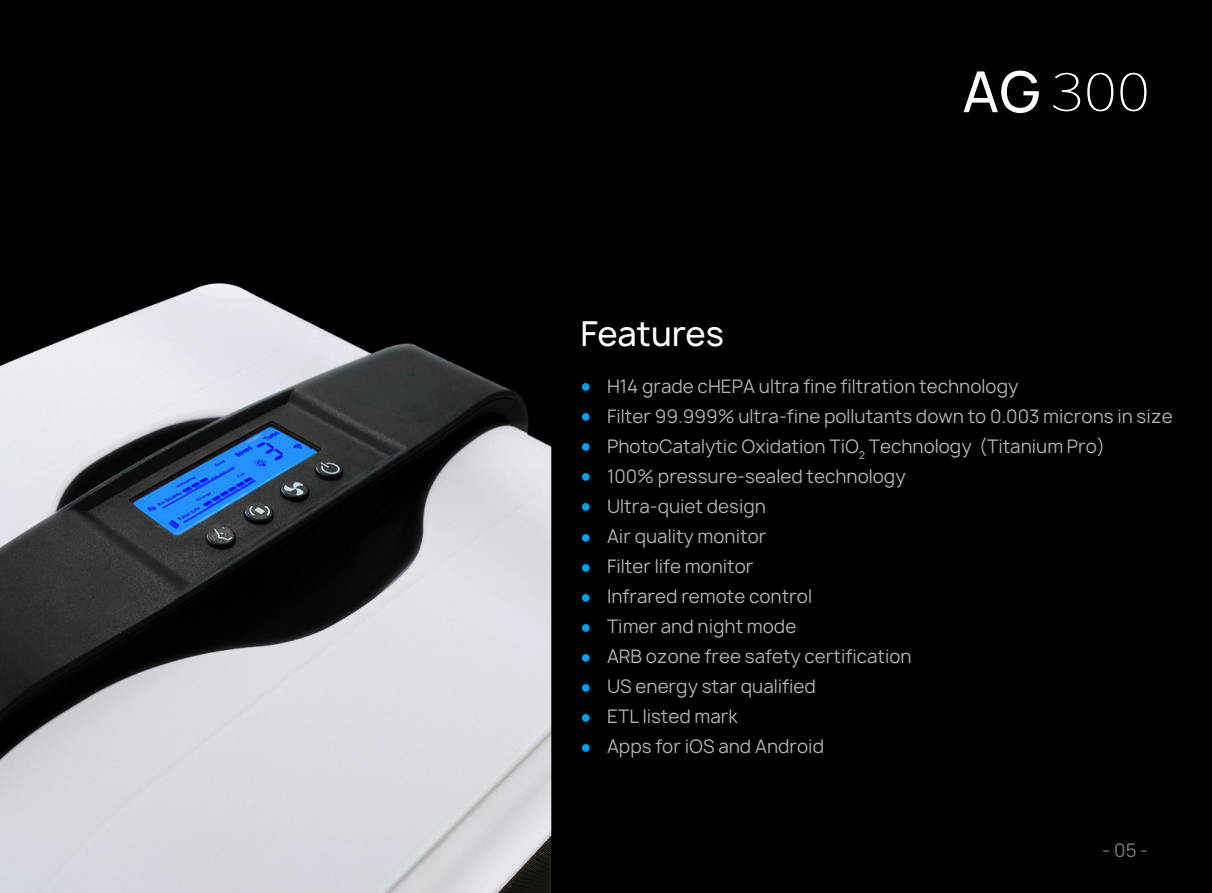
<style>
.page{position:relative;width:1212px;height:893px;background:#fff}
.page>*{position:absolute;margin:0;border:0;box-sizing:border-box;transform-origin:0 0}
.t1{font:200 51.3px "Source Han Sans CN";color:#fff;scale:1.24 1}
.t2{font:500 33px "Manrope";color:#fff}
.t3{font:18px/30px "Manrope";color:#fff}
.t4{font:18px/30px "Arial";color:#00a0e9;text-align:justify}
.s1{font-family:"Manrope";font-weight:500;font-size:54.3px}
</style>
<div class="page">
<img style="left:0;top:0;width:1212px;height:893px">
<h1 class="t1" style="left:962px;top:63px;width:153px"><span class="s1">AG</span> 300</h1>
<h2 class="t2" style="left:580px;top:312px;width:145px">Features</h2>
<p class="t3" style="left:607px;top:371px;width:567px">H14 grade cHEPA ultra fine filtration technology<br>Filter 99.999% ultra-fine pollutants down to 0.003 microns in size<br>PhotoCatalytic Oxidation TiO<sub>2</sub> Technology (Titanium Pro)<br>100% pressure-sealed technology<br>Ultra-quiet design<br>Air quality monitor<br>Filter life monitor<br>Infrared remote control<br>Timer and night mode<br>ARB ozone free safety certification<br>US energy star qualified<br>ETL listed mark<br>Apps for iOS and Android</p>
<p class="t4" style="left:580px;top:371px;width:12px">● ● ● ● ● ● ● ● ● ● ● ● ●</p>
<p class="t3" style="left:1102px;top:835px;width:47px">- 05 -</p>
</div>
